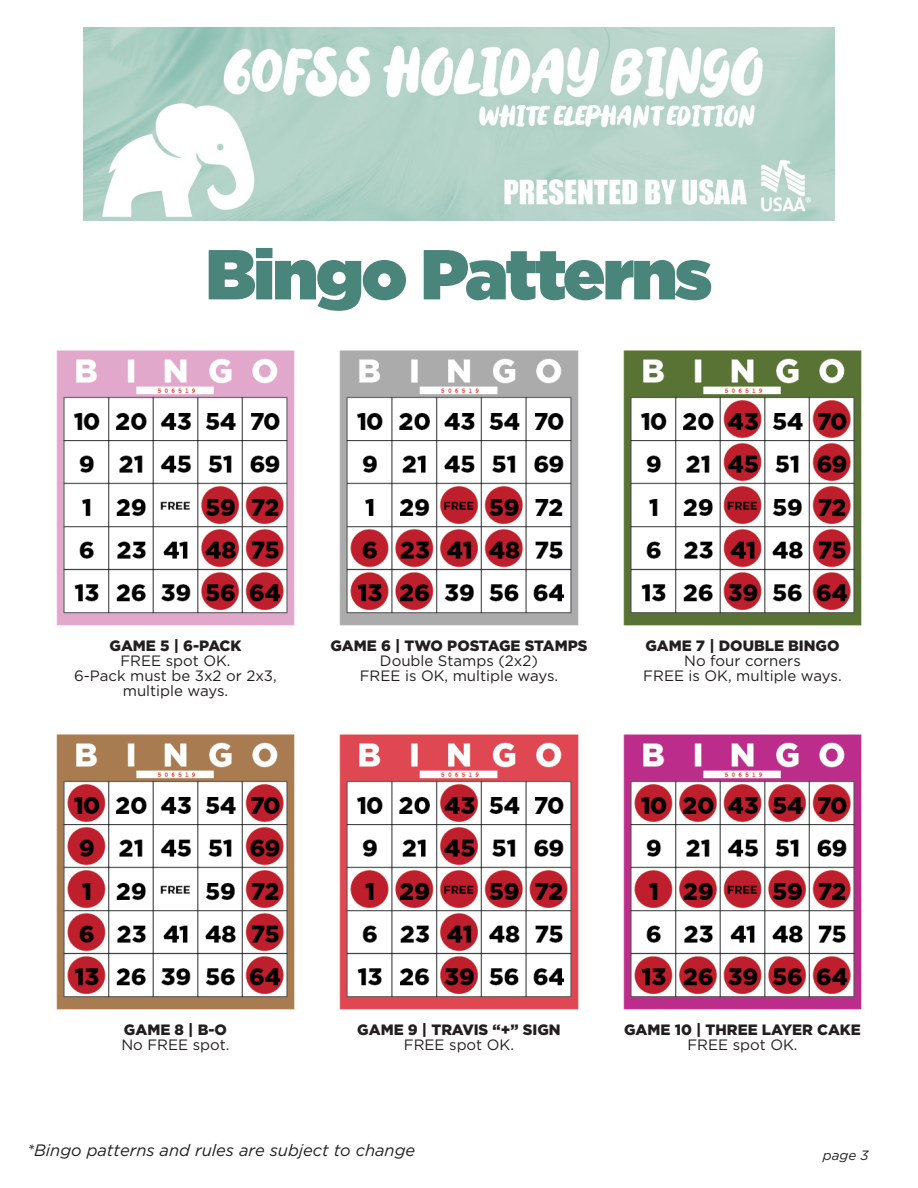
<style>
.page{position:relative;width:918px;height:1188px;background:#fff}
.page>*{position:absolute;margin:0;border:0;box-sizing:border-box;transform-origin:0 0}
.Headline_1{font:900 70.5px "Gotham";letter-spacing:-.03em;color:#4a857b}
.t1{font:italic 16.5px "Gotham";color:#231f20}
.t2{font:15px/15px "Gotham";color:#231f20;text-align:center}
.t3{font:900 15px/15px "Gotham";color:#231f20;text-align:center}
.t4{font:italic 13.5px "Gotham";color:#231f20}
.s1{font-weight:900}
.s2{font-weight:400}
</style>
<div class="page">
<img style="left:84px;top:27px;width:750px;height:194px">
<img style="left:623px;top:734px;width:239px;height:276px">
<img style="left:56px;top:350px;width:239px;height:276px">
<img style="left:339px;top:350px;width:240px;height:276px">
<img style="left:623px;top:350px;width:239px;height:276px">
<img style="left:56px;top:734px;width:239px;height:276px">
<img style="left:339px;top:734px;width:240px;height:276px">
<p class="Headline_1" style="left:206px;top:224px;width:508px">Bingo Patterns</p>
<p class="t2" style="left:74px;top:638px;width:204px"><span class="s1">GAME 5 | 6-PACK<br></span>FREE spot OK.<br>6-Pack must be 3x2 or 2x3, multiple ways.</p>
<p class="t3" style="left:330px;top:638px;width:259px">GAME 6 | TWO POSTAGE STAMPS<br><span class="s2">Double Stamps (2x2)</span></p>
<p class="t2" style="left:360px;top:668px;width:200px">FREE is OK, multiple ways.</p>
<p class="t3" style="left:645px;top:638px;width:196px">GAME 7 | DOUBLE BINGO</p>
<p class="t2" style="left:684px;top:653px;width:118px">No four corners</p>
<p class="t2" style="left:643px;top:668px;width:200px">FREE is OK, multiple ways.</p>
<p class="t2" style="left:121px;top:1022px;width:110px;text-align:left"><span class="s1">GAME 8 | B-O<br></span>No FREE spot.</p>
<p class="t3" style="left:357px;top:1022px;width:205px">GAME 9 | TRAVIS “+” SIGN<br><span class="s2">FREE spot OK.</span></p>
<p class="t1" style="left:27px;top:1139px;width:390px">*Bingo patterns and rules are subject to change</p>
<p class="t3" style="left:624px;top:1022px;width:238px">GAME 10 | THREE LAYER CAKE<br><span class="s2">FREE spot OK.</span></p>
<p class="t4" style="left:823px;top:1147px;width:47px">page 3</p>
</div>
